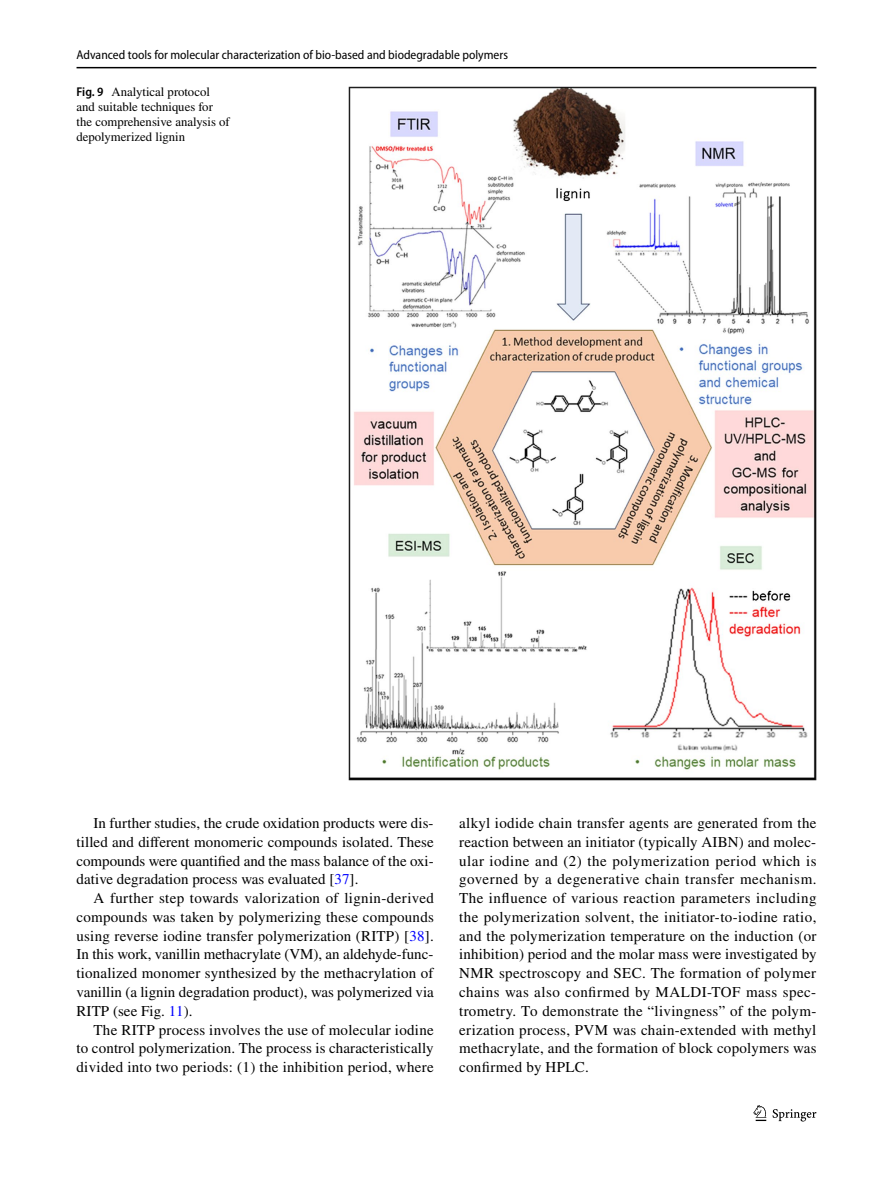
<style>
.page{position:relative;width:893px;height:1187px;background:#fff}
.page>*{position:absolute;margin:0;border:0;box-sizing:border-box;transform-origin:0 0}
.t1{font:15px/18.8px "STIX";letter-spacing:.005em;color:#000;text-align:justify}
.t2{font:12.75px/15px "STIX";color:#000}
.t3{font:semi-condensed 12.75px "Myriad Pro";color:#000}
.s1{font-family:"Myriad Pro";font-weight:600;font-stretch:semi-condensed}
.s2{color:#00f}
</style>
<div class="page">
<hr style="left:77px;top:67px;width:739px;height:1px;background:#000">
<svg style="left:753px;top:1105px;width:13px;height:15px"></svg>
<svg style="left:773px;top:1109px;width:43px;height:12px"></svg>
<img style="left:349px;top:87px;width:467px;height:693px">
<p class="t3" style="left:77px;top:48px;width:433px">Advanced tools for molecular characterization of bio‑based and biodegradable polymers</p>
<p class="t2" style="left:77px;top:85px;width:155px"><span class="s1">Fig. 9</span> Analytical protocol and suitable techniques for the comprehensive analysis of depolymerized lignin</p>
<p class="t1" style="left:77px;top:814px;width:359px;text-indent:17px">In further studies, the crude oxidation products were dis&shy;tilled and different monomeric compounds isolated. These compounds were quantified and the mass balance of the oxi&shy;dative degradation process was evaluated [<span class="s2">37</span>].</p>
<p class="t1" style="left:77px;top:889px;width:359px;text-indent:17px">A further step towards valorization of lignin-derived compounds was taken by polymerizing these compounds using reverse iodine transfer polymerization (RITP) [<span class="s2">38</span>].<br>In this work, vanillin methacrylate (VM), an aldehyde-func&shy;tionalized monomer synthesized by the methacrylation of vanillin (a lignin degradation product), was polymerized via RITP (see Fig. <span class="s2">11</span>).</p>
<p class="t1" style="left:77px;top:1021px;width:359px;text-indent:17px">The RITP process involves the use of molecular iodine to control polymerization. The process is characteristically divided into two periods: (1) the inhibition period, where</p>
<p class="t1" style="left:459px;top:814px;width:359px">alkyl iodide chain transfer agents are generated from the reaction between an initiator (typically AIBN) and molec&shy;ular iodine and (2) the polymerization period which is governed by a degenerative chain transfer mechanism.<br>The influence of various reaction parameters including the polymerization solvent, the initiator-to-iodine ratio, and the polymerization temperature on the induction (or inhibition) period and the molar mass were investigated by NMR spectroscopy and SEC. The formation of polymer chains was also confirmed by MALDI-TOF mass spec&shy;trometry. To demonstrate the “livingness” of the polym&shy;erization process, PVM was chain-extended with methyl methacrylate, and the formation of block copolymers was confirmed by HPLC.</p>
</div>
